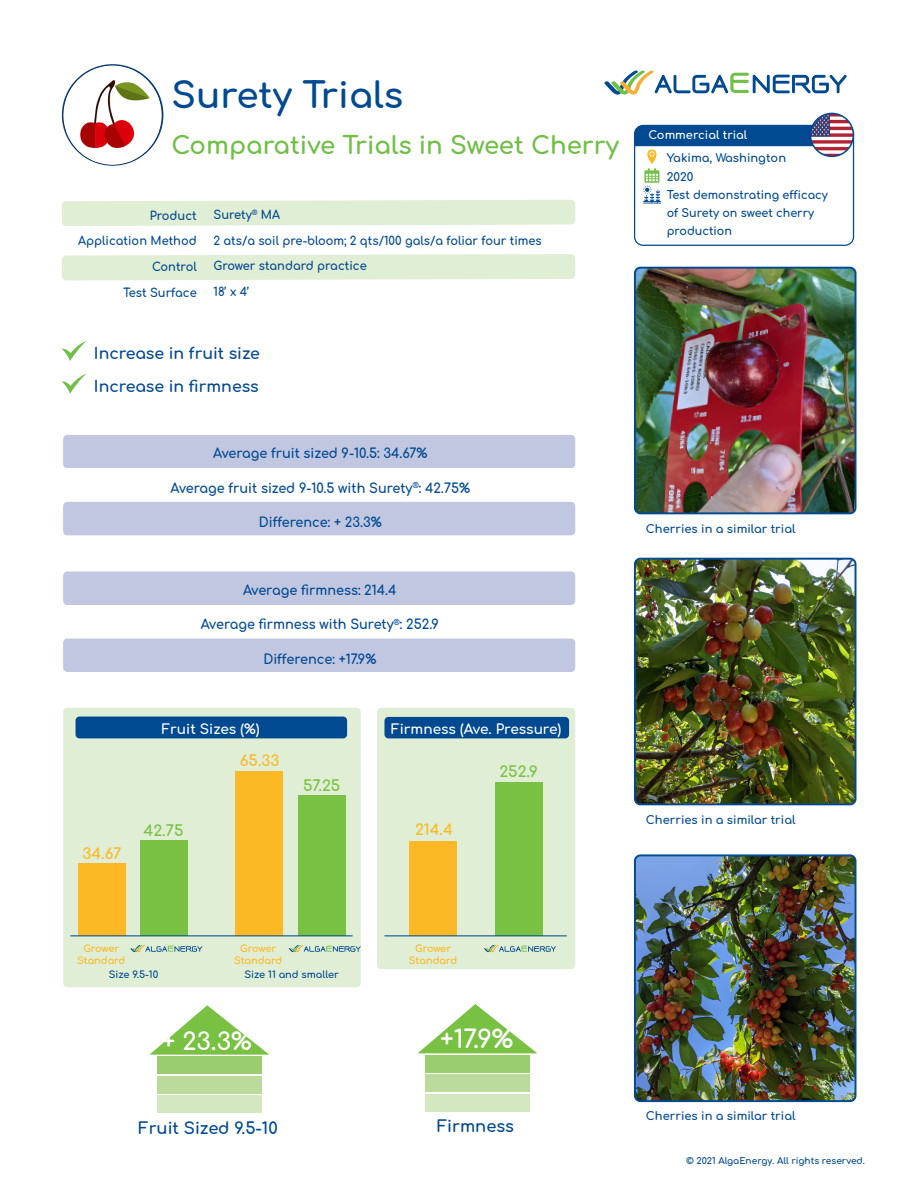
<style>
.page{position:relative;width:918px;height:1188px;background:#fff}
.page>*{position:absolute;margin:0;border:0;box-sizing:border-box;transform-origin:0 0}
.t1{font:35.7px "Comfortaa";color:#014990}
.t2{font:25.05px "Comfortaa";color:#fff}
.t3{font:24.45px "Comfortaa";color:#70bf47}
.t4{font:24px "Comfortaa";color:#fff}
.t5{font:16.2px "Comfortaa";color:#014990}
.t6{font:15.75px "Comfortaa";color:#014990}
.t7{font:15px "Comfortaa";color:#79c142}
.t8{font:15px "Comfortaa";color:#fcb825}
.t9{font:13.65px "Comfortaa";color:#fff}
.t10{font:13.5px "Comfortaa";color:#014990;scale:.95 1}
.t11{font:12px "Comfortaa";color:#014990;scale:.95 1}
.t12{font:11.55px/18px "Comfortaa";color:#014990}
.t13{font:11.4px "Comfortaa";color:#fff}
.t14{font:9.75px/11.7px "Comfortaa";color:#fcb825;text-align:center}
.t15{font:9.75px "Comfortaa";color:#014990}
.t16{font:9px "Comfortaa";color:#014990}
</style>
<div class="page">
<div style="left:63px;top:708px;width:298px;height:279px;background:#dfeed5;border-radius:4px"></div>
<div style="left:377px;top:708px;width:198px;height:261px;background:#dfeed5;border-radius:4px"></div>
<div style="left:410px;top:841px;width:47px;height:94px;background:#fcb825"></div>
<div style="left:78px;top:863px;width:47px;height:73px;background:#fcb825"></div>
<div style="left:235px;top:771px;width:47px;height:165px;background:#fcb825"></div>
<div style="left:495px;top:782px;width:47px;height:154px;background:#79c142"></div>
<div style="left:140px;top:840px;width:47px;height:96px;background:#79c142"></div>
<div style="left:298px;top:795px;width:48px;height:141px;background:#79c142"></div>
<hr style="left:70px;top:935px;width:283px;height:1px;background:#014990">
<hr style="left:384px;top:935px;width:183px;height:1px;background:#014990">
<div style="left:76px;top:717px;width:271px;height:21px;background:#014990;border-radius:4px"></div>
<div style="left:384px;top:717px;width:185px;height:21px;background:#014990;border-radius:4px"></div>
<svg style="left:130px;top:945px;width:72px;height:8px"></svg>
<svg style="left:289px;top:945px;width:72px;height:8px"></svg>
<svg style="left:484px;top:945px;width:72px;height:8px"></svg>
<svg style="left:604px;top:70px;width:243px;height:25px"></svg>
<img style="left:62px;top:64px;width:101px;height:102px;border-radius:51px">
<div style="left:635px;top:125px;width:184px;height:21px;background:#014990"></div>
<div style="left:634px;top:125px;width:220px;height:121px;border:1px solid #014990;border-radius:9px"></div>
<svg style="left:643px;top:149px;width:18px;height:55px"></svg>
<div style="left:157px;top:1095px;width:105px;height:18px;background:#d4e8c0"></div>
<div style="left:157px;top:1076px;width:105px;height:18px;background:#badb9b"></div>
<div style="left:157px;top:1056px;width:105px;height:18px;background:#9acd6e"></div>
<svg style="left:149px;top:1005px;width:120px;height:50px"></svg>
<div style="left:425px;top:1094px;width:105px;height:18px;background:#d4e8c0"></div>
<div style="left:425px;top:1075px;width:105px;height:17px;background:#badb9b"></div>
<div style="left:425px;top:1055px;width:105px;height:18px;background:#9acd6e"></div>
<svg style="left:418px;top:1004px;width:119px;height:49px"></svg>
<svg style="left:62px;top:341px;width:24px;height:20px"></svg>
<svg style="left:62px;top:374px;width:24px;height:20px"></svg>
<svg style="left:62px;top:200px;width:513px;height:80px"></svg>
<div style="left:63px;top:435px;width:512px;height:33px;background:#c1c7e1;border-radius:4px"></div>
<div style="left:63px;top:502px;width:512px;height:33px;background:#c1c7e1;border-radius:4px"></div>
<div style="left:63px;top:572px;width:512px;height:33px;background:#c1c7e1;border-radius:4px"></div>
<div style="left:63px;top:639px;width:512px;height:33px;background:#c1c7e1;border-radius:4px"></div>
<img style="left:810px;top:113px;width:43px;height:43px;border-radius:21px">
<div style="left:810px;top:113px;width:44px;height:44px;border:2px solid #014990;border-radius:50%"></div>
<img style="left:635px;top:268px;width:221px;height:245px">
<div style="left:634px;top:267px;width:222px;height:247px;border:2px solid #014990;border-radius:6px"></div>
<img style="left:635px;top:559px;width:221px;height:245px">
<div style="left:634px;top:558px;width:222px;height:247px;border:2px solid #014990;border-radius:6px"></div>
<img style="left:637px;top:857px;width:219px;height:244px">
<div style="left:634px;top:854px;width:222px;height:248px;border:2px solid #014990;border-radius:6px"></div>
<p class="t1" style="left:172px;top:63px;width:233px">Surety Trials</p>
<p class="t3" style="left:172px;top:123px;width:449px">Comparative Trials in Sweet Cherry</p>
<p class="t11" style="left:150px;top:205px;width:51px">Product</p>
<p class="t11" style="left:78px;top:230px;width:126px">Application Method</p>
<p class="t11" style="left:152px;top:256px;width:48px">Control</p>
<p class="t11" style="left:123px;top:281px;width:79px">Test Surface</p>
<p class="t11" style="left:214px;top:204px;width:72px">Surety<sup>®</sup> MA</p>
<p class="t11" style="left:214px;top:229px;width:347px">2 ats/a soil pre-bloom; 2 qts/100 gals/a foliar four times</p>
<p class="t11" style="left:214px;top:255px;width:163px">Grower standard practice</p>
<p class="t11" style="left:214px;top:281px;width:39px">18’ x 4’</p>
<p class="t6" style="left:94px;top:339px;width:168px">Increase in fruit size</p>
<p class="t6" style="left:94px;top:372px;width:166px">Increase in firmness</p>
<p class="t10" style="left:213px;top:441px;width:227px">Average fruit sized 9-10.5: 34.67%</p>
<p class="t10" style="left:171px;top:476px;width:317px">Average fruit sized 9-10.5 with Surety<sup>®</sup>: 42.75%</p>
<p class="t10" style="left:259px;top:510px;width:131px">Difference: + 23.3%</p>
<p class="t10" style="left:243px;top:578px;width:163px">Average firmness: 214.4</p>
<p class="t10" style="left:201px;top:612px;width:252px">Average firmness with Surety<sup>®</sup>: 252.9</p>
<p class="t10" style="left:263px;top:647px;width:120px">Difference: +17.9%</p>
<p class="t9" style="left:162px;top:717px;width:99px">Fruit Sizes (%)</p>
<p class="t9" style="left:391px;top:716px;width:171px">Firmness (Ave. Pressure)</p>
<p class="t8" style="left:83px;top:840px;width:40px">34.67</p>
<p class="t7" style="left:144px;top:818px;width:41px">42.75</p>
<p class="t8" style="left:240px;top:747px;width:41px">65.33</p>
<p class="t7" style="left:303px;top:772px;width:39px">57.25</p>
<p class="t8" style="left:415px;top:816px;width:39px">214.4</p>
<p class="t7" style="left:499px;top:758px;width:40px">252.9</p>
<p class="t13" style="left:649px;top:125px;width:100px">Commercial trial</p>
<p class="t12" style="left:667px;top:148px;width:121px">Yakima, Washington</p>
<p class="t12" style="left:667px;top:167px;width:28px">2020</p>
<p class="t12" style="left:667px;top:185px;width:163px">Test demonstrating efficacy of Surety on sweet cherry production</p>
<p class="t12" style="left:646px;top:518px;width:151px">Cherries in a similar trial</p>
<p class="t12" style="left:646px;top:809px;width:151px">Cherries in a similar trial</p>
<p class="t14" style="left:77px;top:942px;width:50px">Grower<br>Standard</p>
<p class="t14" style="left:234px;top:942px;width:50px">Grower<br>Standard</p>
<p class="t15" style="left:109px;top:965px;width:51px">Size 9.5-10</p>
<p class="t15" style="left:245px;top:965px;width:96px">Size 11 and smaller</p>
<p class="t14" style="left:409px;top:942px;width:50px">Grower<br>Standard</p>
<p class="t4" style="left:162px;top:1019px;width:91px">+ 23.3%</p>
<p class="t2" style="left:440px;top:1016px;width:75px">+17.9%</p>
<p class="t5" style="left:139px;top:1113px;width:141px">Fruit Sized 9.5-10</p>
<p class="t5" style="left:437px;top:1112px;width:79px">Firmness</p>
<p class="t12" style="left:646px;top:1106px;width:151px">Cherries in a similar trial</p>
<p class="t16" style="left:686px;top:1152px;width:180px">© 2021 AlgaEnergy. All rights reserved.</p>
</div>
